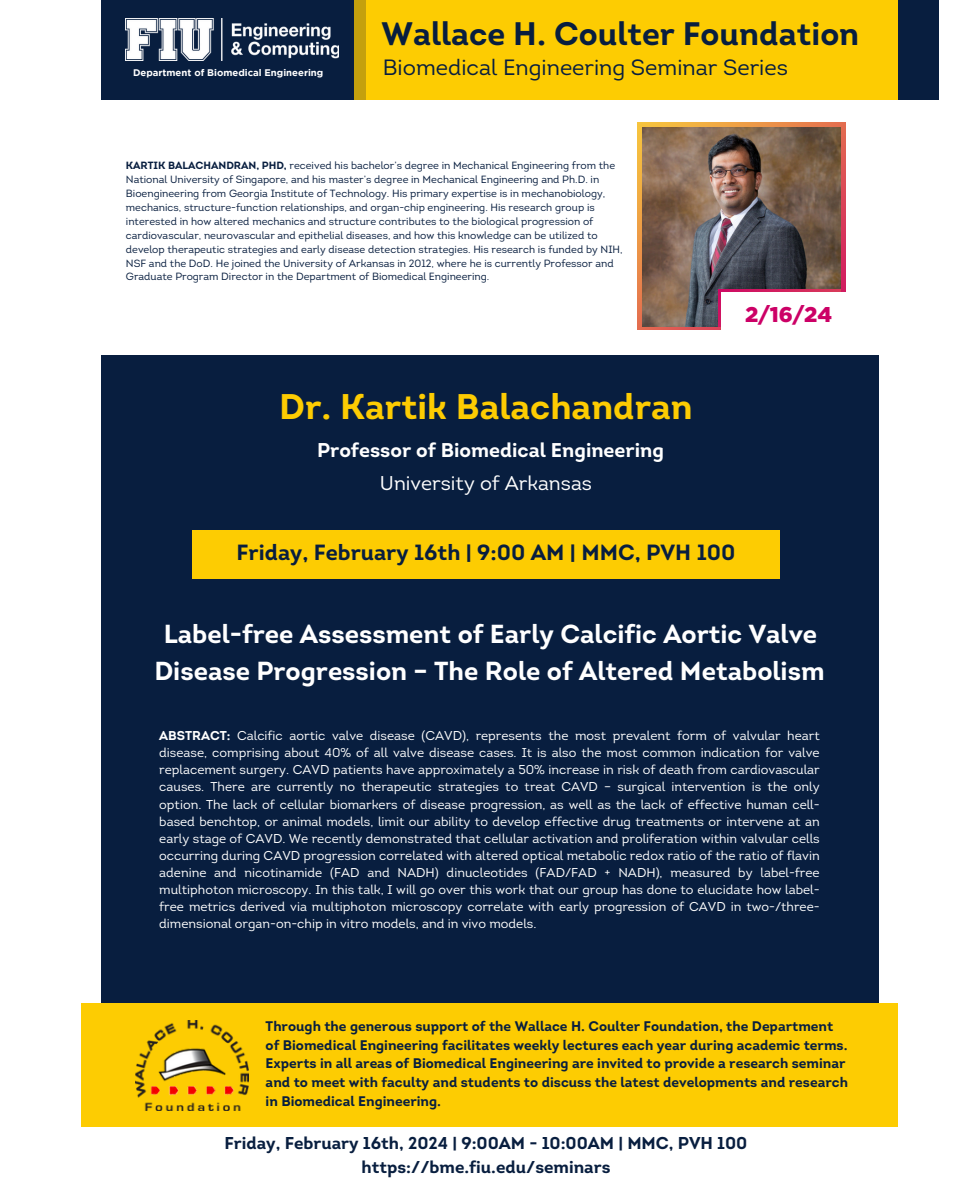
<style>
.page{position:relative;width:972px;height:1188px;background:#fff}
.page>*{position:absolute;margin:0;border:0;box-sizing:border-box;transform-origin:0 0}
.t1{font:700 35.7px "Intro";color:#fdcc02}
.t2{font:700 32.55px "Intro";color:#081e3f}
.t3{font:700 26.1px/36.3px "Intro";color:#fff;text-align:center}
.t4{font:22.2px "Intro";color:#081e3f}
.t5{font:700 21.9px "Intro";color:#081e3f}
.t6{font:900 21.3px "Gotham";color:#c06}
.t7{font:700 19.95px "Intro";color:#fff}
.t8{font:19.95px "Intro";color:#fff}
.t9{font:700 17.1px "Intro";color:#081e3f}
.t10{font:700 13.95px/18.6px "Intro";color:#081e3f}
.t11{font:12.75px/17.1px "Intro";color:#fff;text-align:justify}
.t12{font:10.5px/14px "Intro";color:#081e3f}
.t13{font:700 9.6px "Gotham";color:#fff}
.s1{font-weight:700}
</style>
<div class="page">
<div style="left:102px;top:0;width:837px;height:99px;background:#081e3f"></div>
<img style="left:126px;top:19px;width:213px;height:42px">
<div style="left:360px;top:0;width:538px;height:99px;background:#fdcc02"></div>
<div style="left:355px;top:0;width:11px;height:99px;background:#c4a00d"></div>
<img style="left:638px;top:122px;width:208px;height:207px">
<img style="left:642px;top:128px;width:199px;height:199px">
<img style="left:718px;top:289px;width:123px;height:38px">
<div style="left:721px;top:293px;width:129px;height:47px;background:#fff"></div>
<div style="left:101px;top:355px;width:777px;height:650px;background:#081e3f"></div>
<div style="left:192px;top:531px;width:587px;height:48px;background:#fdcc02"></div>
<div style="left:81px;top:1003px;width:817px;height:124px;background:#fdcc02"></div>
<img style="left:136px;top:1020px;width:112px;height:90px">
<p class="t13" style="left:133px;top:69px;width:192px">Department of Biomedical Engineering</p>
<p class="t2" style="left:382px;top:21px;width:479px">Wallace H. Coulter Foundation</p>
<p class="t4" style="left:383px;top:58px;width:407px">Biomedical Engineering Seminar Series</p>
<h1 class="t12" style="left:126px;top:159px;width:498px"><span class="s1">KARTIK BALACHANDRAN, PHD,</span> received his bachelor’s degree in Mechanical Engineering from the National University of Singapore, and his master’s degree in Mechanical Engineering and Ph.D. in Bioengineering from Georgia Institute of Technology. His primary expertise is in mechanobiology, mechanics, structure-function relationships, and organ-chip engineering. His research group is interested in how altered mechanics and structure contributes to the biological progression of cardiovascular, neurovascular and epithelial diseases, and how this knowledge can be utilized to develop therapeutic strategies and early disease detection strategies. His research is funded by NIH, NSF and the DoD. He joined the University of Arkansas in 2012, where he is currently Professor and Graduate Program Director in the Department of Biomedical Engineering.</h1>
<h3 class="t6" style="left:745px;top:302px;width:89px">2/16/24</h3>
<h4 class="t1" style="left:279px;top:392px;width:415px">Dr. Kartik Balachandran</h4>
<p class="t7" style="left:317px;top:442px;width:348px">Professor of Biomedical Engineering</p>
<p class="t8" style="left:380px;top:475px;width:214px">University of Arkansas</p>
<h1 class="t5" style="left:237px;top:543px;width:500px">Friday, February 16th | 9:00 AM | MMC, PVH 100</h1>
<h5 class="t3" style="left:154px;top:619px;width:672px">Label-free Assessment of Early Calcific Aortic Valve<br>Disease Progression – The Role of Altered Metabolism</h5>
<p class="t11" style="left:159px;top:728px;width:662px"><span class="s1">ABSTRACT:</span> Calcific aortic valve disease (CAVD), represents the most prevalent form of valvular heart disease, comprising about 40% of all valve disease cases. It is also the most common indication for valve replacement surgery. CAVD patients have approximately a 50% increase in risk of death from cardiovascular causes. There are currently no therapeutic strategies to treat CAVD – surgical intervention is the only option. The lack of cellular biomarkers of disease progression, as well as the lack of effective human cell&shy;based benchtop, or animal models, limit our ability to develop effective drug treatments or intervene at an early stage of CAVD. We recently demonstrated that cellular activation and proliferation within valvular cells occurring during CAVD progression correlated with altered optical metabolic redox ratio of the ratio of flavin adenine and nicotinamide (FAD and NADH) dinucleotides (FAD/FAD + NADH), measured by label-free multiphoton microscopy. In this talk, I will go over this work that our group has done to elucidate how label&shy;free metrics derived via multiphoton microscopy correlate with early progression of CAVD in two-/three&shy;dimensional organ-on-chip in vitro models, and in vivo models.</p>
<h3 class="t10" style="left:266px;top:1019px;width:584px">Through the generous support of the Wallace H. Coulter Foundation, the Department of Biomedical Engineering facilitates weekly lectures each year during academic terms.<br>Experts in all areas of Biomedical Engineering are invited to provide a research seminar and to meet with faculty and students to discuss the latest developments and research in Biomedical Engineering.</h3>
<h2 class="t9" style="left:224px;top:1137px;width:525px">Friday, February 16th, 2024 | 9:00AM - 10:00AM | MMC, PVH 100</h2>
<p class="t9" style="left:362px;top:1160px;width:250px">https://bme.fiu.edu/seminars</p>
</div>
